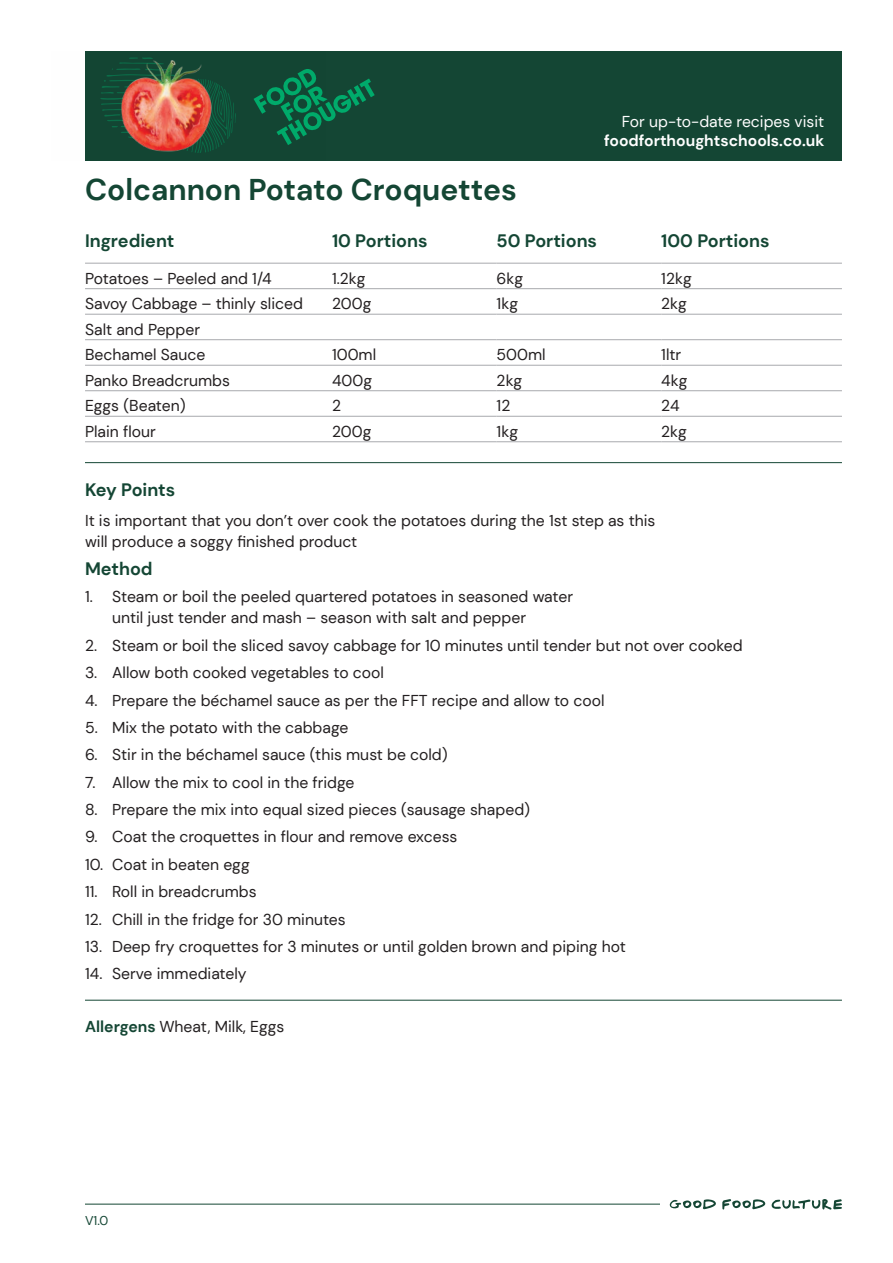
<style>
.page{position:relative;width:893px;height:1263px;background:#fff}
.page>*{position:absolute;margin:0;border:0;box-sizing:border-box;transform-origin:0 0}
.Recipe_Title{font:700 30px "DM Sans";color:#144634}
.t1{font:700 18px "DM Sans";color:#144634}
.Body_Copy{font:15.75px/21px "DM Sans";color:#231f20}
.t2{font:700 15.75px "DM Sans";color:#fff}
.t3{font:15.75px "DM Sans";color:#fff}
.t4{font:12.75px "DM Sans";color:#144634}
.s1{font-weight:700;color:#144634}
</style>
<div class="page">
<div style="left:85px;top:51px;width:757px;height:109px;background:#144634"></div>
<svg style="left:325px;top:78px;width:50px;height:44px"></svg>
<svg style="left:669px;top:1199px;width:47px;height:10px"></svg>
<svg style="left:722px;top:1199px;width:120px;height:11px"></svg>
<hr style="left:85px;top:1204px;width:574px;height:1px;background:#144634">
<img style="left:100px;top:57px;width:225px;height:96px">
<hr style="left:85px;top:263px;width:247px;height:1px;background:#a8a9ad">
<hr style="left:332px;top:263px;width:165px;height:1px;background:#a8a9ad">
<hr style="left:497px;top:263px;width:164px;height:1px;background:#a8a9ad">
<hr style="left:661px;top:263px;width:181px;height:1px;background:#a8a9ad">
<hr style="left:85px;top:288px;width:247px;height:1px;background:#a8a9ad">
<hr style="left:332px;top:288px;width:165px;height:1px;background:#a8a9ad">
<hr style="left:497px;top:288px;width:164px;height:1px;background:#a8a9ad">
<hr style="left:661px;top:288px;width:181px;height:1px;background:#a8a9ad">
<hr style="left:85px;top:314px;width:247px;height:1px;background:#a8a9ad">
<hr style="left:332px;top:314px;width:165px;height:1px;background:#a8a9ad">
<hr style="left:497px;top:314px;width:164px;height:1px;background:#a8a9ad">
<hr style="left:661px;top:314px;width:181px;height:1px;background:#a8a9ad">
<hr style="left:85px;top:339px;width:247px;height:1px;background:#a8a9ad">
<hr style="left:332px;top:339px;width:165px;height:1px;background:#a8a9ad">
<hr style="left:497px;top:339px;width:164px;height:1px;background:#a8a9ad">
<hr style="left:661px;top:339px;width:181px;height:1px;background:#a8a9ad">
<hr style="left:85px;top:365px;width:247px;height:1px;background:#a8a9ad">
<hr style="left:332px;top:365px;width:165px;height:1px;background:#a8a9ad">
<hr style="left:497px;top:365px;width:164px;height:1px;background:#a8a9ad">
<hr style="left:661px;top:365px;width:181px;height:1px;background:#a8a9ad">
<hr style="left:85px;top:390px;width:247px;height:1px;background:#a8a9ad">
<hr style="left:332px;top:390px;width:165px;height:1px;background:#a8a9ad">
<hr style="left:497px;top:390px;width:164px;height:1px;background:#a8a9ad">
<hr style="left:661px;top:390px;width:181px;height:1px;background:#a8a9ad">
<hr style="left:85px;top:416px;width:247px;height:1px;background:#a8a9ad">
<hr style="left:332px;top:416px;width:165px;height:1px;background:#a8a9ad">
<hr style="left:497px;top:416px;width:164px;height:1px;background:#a8a9ad">
<hr style="left:661px;top:416px;width:181px;height:1px;background:#a8a9ad">
<hr style="left:85px;top:441px;width:247px;height:1px;background:#a8a9ad">
<hr style="left:332px;top:441px;width:165px;height:1px;background:#a8a9ad">
<hr style="left:497px;top:441px;width:164px;height:1px;background:#a8a9ad">
<hr style="left:661px;top:441px;width:181px;height:1px;background:#a8a9ad">
<hr style="left:85px;top:462px;width:757px;height:1px;background:#144634">
<hr style="left:85px;top:1000px;width:757px;height:1px;background:#144634">
<p class="t3" style="left:622px;top:112px;width:204px">For up-to-date recipes visit</p>
<p class="t2" style="left:604px;top:130px;width:222px">foodforthoughtschools.co.uk</p>
<p class="Recipe_Title" style="left:85px;top:170px;width:433px">Colcannon Potato Croquettes</p>
<p class="t1" style="left:85px;top:229px;width:91px">Ingredient</p>
<p class="t1" style="left:332px;top:229px;width:97px">10 Portions</p>
<p class="t1" style="left:497px;top:229px;width:102px">50 Portions</p>
<p class="t1" style="left:661px;top:229px;width:110px">100 Portions</p>
<p class="Body_Copy" style="left:85px;top:268px;width:188px">Potatoes – Peeled and 1/4</p>
<p class="Body_Copy" style="left:332px;top:268px;width:35px">1.2kg</p>
<p class="Body_Copy" style="left:497px;top:268px;width:28px">6kg</p>
<p class="Body_Copy" style="left:661px;top:268px;width:32px">12kg</p>
<p class="Body_Copy" style="left:85px;top:293px;width:219px">Savoy Cabbage – thinly sliced</p>
<p class="Body_Copy" style="left:332px;top:293px;width:41px">200g</p>
<p class="Body_Copy" style="left:497px;top:293px;width:23px">1kg</p>
<p class="Body_Copy" style="left:661px;top:293px;width:27px">2kg</p>
<p class="Body_Copy" style="left:85px;top:319px;width:117px">Salt and Pepper</p>
<p class="Body_Copy" style="left:85px;top:344px;width:122px">Bechamel Sauce</p>
<p class="Body_Copy" style="left:332px;top:344px;width:46px">100ml</p>
<p class="Body_Copy" style="left:497px;top:344px;width:51px">500ml</p>
<p class="Body_Copy" style="left:661px;top:344px;width:22px">1ltr</p>
<p class="Body_Copy" style="left:85px;top:370px;width:146px">Panko Breadcrumbs</p>
<p class="Body_Copy" style="left:332px;top:370px;width:42px">400g</p>
<p class="Body_Copy" style="left:497px;top:370px;width:27px">2kg</p>
<p class="Body_Copy" style="left:661px;top:370px;width:28px">4kg</p>
<p class="Body_Copy" style="left:85px;top:395px;width:102px">Eggs (Beaten)</p>
<p class="Body_Copy" style="left:332px;top:395px;width:11px">2</p>
<p class="Body_Copy" style="left:497px;top:395px;width:15px">12</p>
<p class="Body_Copy" style="left:661px;top:395px;width:20px">24</p>
<p class="Body_Copy" style="left:85px;top:421px;width:72px">Plain flour</p>
<p class="Body_Copy" style="left:332px;top:421px;width:41px">200g</p>
<p class="Body_Copy" style="left:497px;top:421px;width:23px">1kg</p>
<p class="Body_Copy" style="left:661px;top:421px;width:27px">2kg</p>
<p class="t1" style="left:85px;top:479px;width:92px">Key Points</p>
<p class="Body_Copy" style="left:85px;top:510px;width:572px">It is important that you don’t over cook the potatoes during the 1st step as this will produce a soggy finished product</p>
<p class="t1" style="left:85px;top:557px;width:69px">Method</p>
<p class="Body_Copy" style="left:112px;top:586px;width:463px;text-indent:-27px">1. Steam or boil the peeled quartered potatoes in seasoned water until just tender and mash – season with salt and pepper</p>
<p class="Body_Copy" style="left:85px;top:635px;width:659px">2. Steam or boil the sliced savoy cabbage for 10 minutes until tender but not over cooked</p>
<p class="Body_Copy" style="left:85px;top:662px;width:301px">3. Allow both cooked vegetables to cool</p>
<p class="Body_Copy" style="left:85px;top:689px;width:521px">4. Prepare the béchamel sauce as per the FFT recipe and allow to cool</p>
<p class="Body_Copy" style="left:85px;top:717px;width:265px">5. Mix the potato with the cabbage</p>
<p class="Body_Copy" style="left:85px;top:744px;width:364px">6. Stir in the béchamel sauce (this must be cold)</p>
<p class="Body_Copy" style="left:85px;top:771px;width:271px">7. Allow the mix to cool in the fridge</p>
<p class="Body_Copy" style="left:85px;top:799px;width:447px">8. Prepare the mix into equal sized pieces (sausage shaped)</p>
<p class="Body_Copy" style="left:85px;top:826px;width:374px">9. Coat the croquettes in flour and remove excess</p>
<p class="Body_Copy" style="left:85px;top:854px;width:166px">10. Coat in beaten egg</p>
<p class="Body_Copy" style="left:85px;top:881px;width:173px">11. Roll in breadcrumbs</p>
<p class="Body_Copy" style="left:85px;top:908px;width:262px">12. Chill in the fridge for 30 minutes</p>
<p class="Body_Copy" style="left:85px;top:936px;width:542px">13. Deep fry croquettes for 3 minutes or until golden brown and piping hot</p>
<p class="Body_Copy" style="left:85px;top:963px;width:163px">14. Serve immediately</p>
<p class="Body_Copy" style="left:85px;top:1016px;width:201px"><span class="s1">Allergens</span> Wheat, Milk, Eggs</p>
<p class="t4" style="left:85px;top:1212px;width:25px">V1.0</p>
</div>
